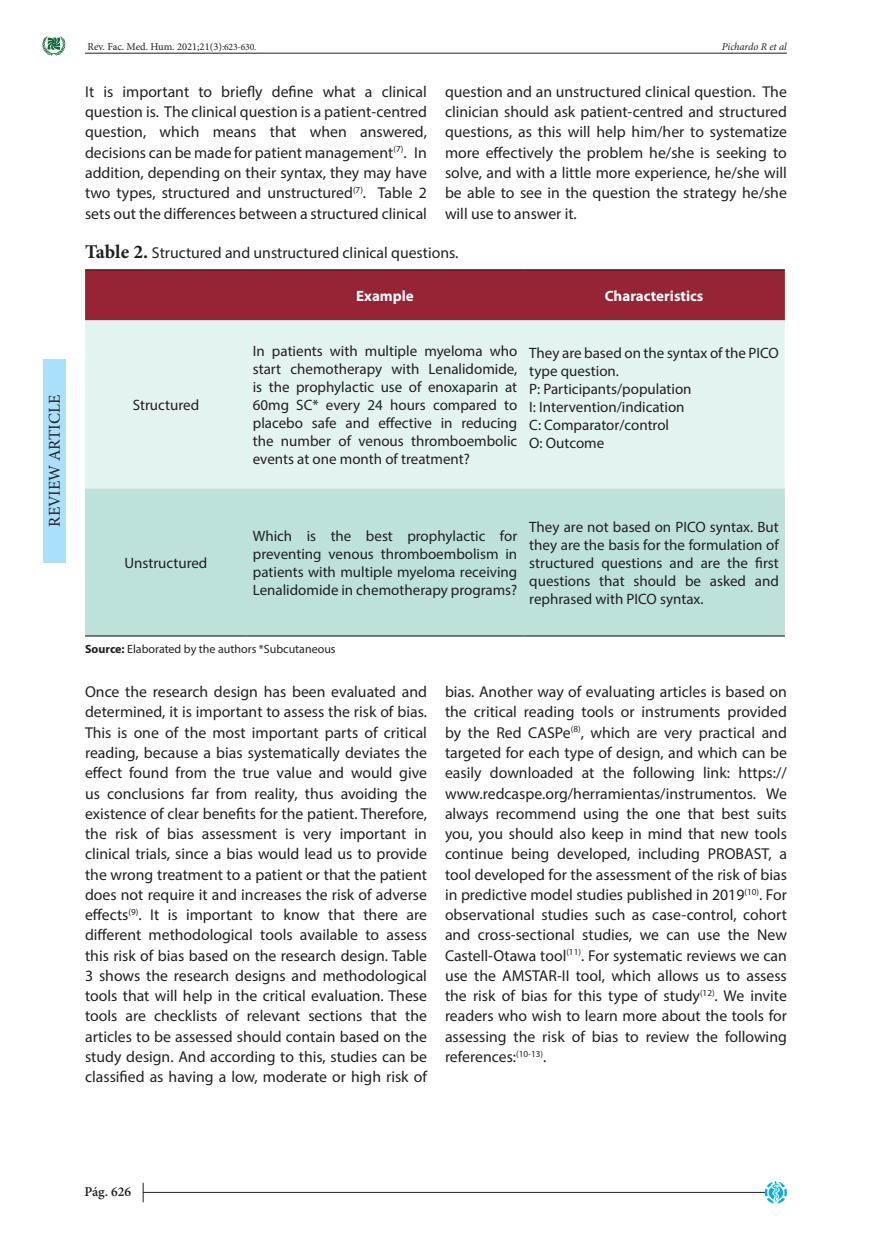
<style>
.page{position:relative;width:872px;height:1234px;background:#fff}
.page>*{position:absolute;margin:0;border:0;box-sizing:border-box;transform-origin:0 0}
.t1{font:16.5px "Minion Pro";color:#231f20}
.PARRAFO_OK{font:15.75px/20.2px "Myriad Pro";color:#231f20;text-align:justify}
.TEXTO_CUADRO{font:15px/18px "Myriad Pro";color:#231f20;text-align:justify}
.TITU_CUADRO{font:700 15px "Myriad Pro";color:#fff}
.t2{font:600 13.5px "Minion Pro";color:#231f20}
.TEXTO_CUADRO-2{font:12px "Myriad Pro";color:#231f20}
.t3{font:10.5px "Minion Pro";color:#231f20}
.t4{font:italic 10.5px "Minion Pro";letter-spacing:-.005em;color:#231f20}
.s1{font-size:9.75px}
.s2{font-family:"Minion Pro";font-weight:700;font-size:19.5px}
.s3{font-weight:700}
</style>
<div class="page">
<hr style="left:85px;top:53px;width:702px;height:1px;background:#231f20">
<svg style="left:42px;top:36px;width:24px;height:20px"></svg>
<hr style="left:143px;top:1191px;width:622px;height:1px;background:#231f20">
<svg style="left:764px;top:1181px;width:23px;height:23px"></svg>
<svg style="left:143px;top:1182px;width:1px;height:19px"></svg>
<div style="left:43px;top:359px;width:22px;height:203px;background:#aae0f9"></div>
<div style="left:85px;top:270px;width:700px;height:50px;background:#962435"></div>
<div style="left:85px;top:320px;width:700px;height:168px;background:#e3f3f0"></div>
<div style="left:85px;top:488px;width:700px;height:147px;background:#bde2dc"></div>
<hr style="left:85px;top:269px;width:162px;height:1px;background:#231f20">
<hr style="left:247px;top:269px;width:276px;height:1px;background:#231f20">
<hr style="left:523px;top:269px;width:262px;height:1px;background:#231f20">
<hr style="left:85px;top:635px;width:162px;height:1px;background:#231f20">
<hr style="left:247px;top:635px;width:276px;height:1px;background:#231f20">
<hr style="left:523px;top:635px;width:262px;height:1px;background:#231f20">
<p class="t1" style="left:43px;top:526px;width:133px;rotate:-90deg">REVIEW ARTICLE</p>
<p class="t3" style="left:87px;top:40px;width:170px">Rev. Fac. Med. Hum. 2021;21(3)<span class="s1">:623-630.</span></p>
<p class="t4" style="left:721px;top:40px;width:67px">Pichardo R et al</p>
<p class="PARRAFO_OK" style="left:85px;top:81px;width:343px">It is important to briefly define what a clinical question is. The clinical question is a patient-centred question, which means that when answered, decisions can be made for patient management<sup>(7)</sup>. In addition, depending on their syntax, they may have two types, structured and unstructured<sup>(7)</sup>. Table 2 sets out the differences between a structured clinical</p>
<p class="PARRAFO_OK" style="left:445px;top:81px;width:343px">question and an unstructured clinical question. The clinician should ask patient-centred and structured questions, as this will help him/her to systematize more effectively the problem he/she is seeking to solve, and with a little more experience, he/she will be able to see in the question the strategy he/she will use to answer it.</p>
<p class="PARRAFO_OK" style="left:85px;top:242px;width:375px"><span class="s2">Table 2.</span> Structured and unstructured clinical questions.</p>
<p class="TITU_CUADRO" style="left:356px;top:286px;width:59px">Example</p>
<p class="TITU_CUADRO" style="left:605px;top:286px;width:100px">Characteristics</p>
<p class="TEXTO_CUADRO" style="left:133px;top:395px;width:68px">Structured</p>
<p class="TEXTO_CUADRO" style="left:253px;top:341px;width:266px">In patients with multiple myeloma who start chemotherapy with Lenalidomide, is the prophylactic use of enoxaparin at 60mg SC* every 24 hours compared to placebo safe and effective in reducing the number of venous thromboembolic events at one month of treatment?</p>
<p class="TEXTO_CUADRO" style="left:529px;top:343px;width:251px">They are based on the syntax of the PICO type question.</p>
<p class="TEXTO_CUADRO" style="left:529px;top:379px;width:164px">P: Participants/population</p>
<p class="TEXTO_CUADRO" style="left:529px;top:397px;width:157px">I: Intervention/indication</p>
<p class="TEXTO_CUADRO" style="left:529px;top:415px;width:141px">C: Comparator/control</p>
<p class="TEXTO_CUADRO" style="left:529px;top:433px;width:77px">O: Outcome</p>
<p class="TEXTO_CUADRO" style="left:253px;top:526px;width:266px">Which is the best prophylactic for preventing venous thromboembolism in patients with multiple myeloma receiving Lenalidomide in chemotherapy programs?</p>
<p class="TEXTO_CUADRO" style="left:529px;top:517px;width:251px">They are not based on PICO syntax. But they are the basis for the formulation of structured questions and are the first questions that should be asked and rephrased with PICO syntax.</p>
<p class="TEXTO_CUADRO-2" style="left:85px;top:642px;width:252px"><span class="s3">Source:</span> Elaborated by the authors *Subcutaneous</p>
<p class="PARRAFO_OK" style="left:85px;top:681px;width:343px">Once the research design has been evaluated and determined, it is important to assess the risk of bias.<br>This is one of the most important parts of critical reading, because a bias systematically deviates the effect found from the true value and would give us conclusions far from reality, thus avoiding the existence of clear benefits for the patient. Therefore, the risk of bias assessment is very important in clinical trials, since a bias would lead us to provide the wrong treatment to a patient or that the patient does not require it and increases the risk of adverse effects<sup>(9)</sup>. It is important to know that there are different methodological tools available to assess this risk of bias based on the research design. Table 3 shows the research designs and methodological tools that will help in the critical evaluation. These tools are checklists of relevant sections that the articles to be assessed should contain based on the study design. And according to this, studies can be classified as having a low, moderate or high risk of</p>
<p class="PARRAFO_OK" style="left:445px;top:681px;width:343px">bias. Another way of evaluating articles is based on the critical reading tools or instruments provided by the Red CASPe<sup>(8)</sup>, which are very practical and targeted for each type of design, and which can be easily downloaded at the following link: https:// www.redcaspe.org/herramientas/instrumentos. We always recommend using the one that best suits you, you should also keep in mind that new tools continue being developed, including PROBAST, a tool developed for the assessment of the risk of bias in predictive model studies published in 2019<sup>(10)</sup>. For observational studies such as case-control, cohort and cross-sectional studies, we can use the New Castell-Otawa tool<sup>(11)</sup>. For systematic reviews we can use the AMSTAR-II tool, which allows us to assess the risk of bias for this type of study<sup>(12)</sup>. We invite readers who wish to learn more about the tools for assessing the risk of bias to review the following references:<sup>(10-13)</sup>.</p>
<p class="TEXTO_CUADRO" style="left:124px;top:553px;width:84px">Unstructured</p>
<p class="t2" style="left:84px;top:1181px;width:48px">Pág. 626</p>
</div>
